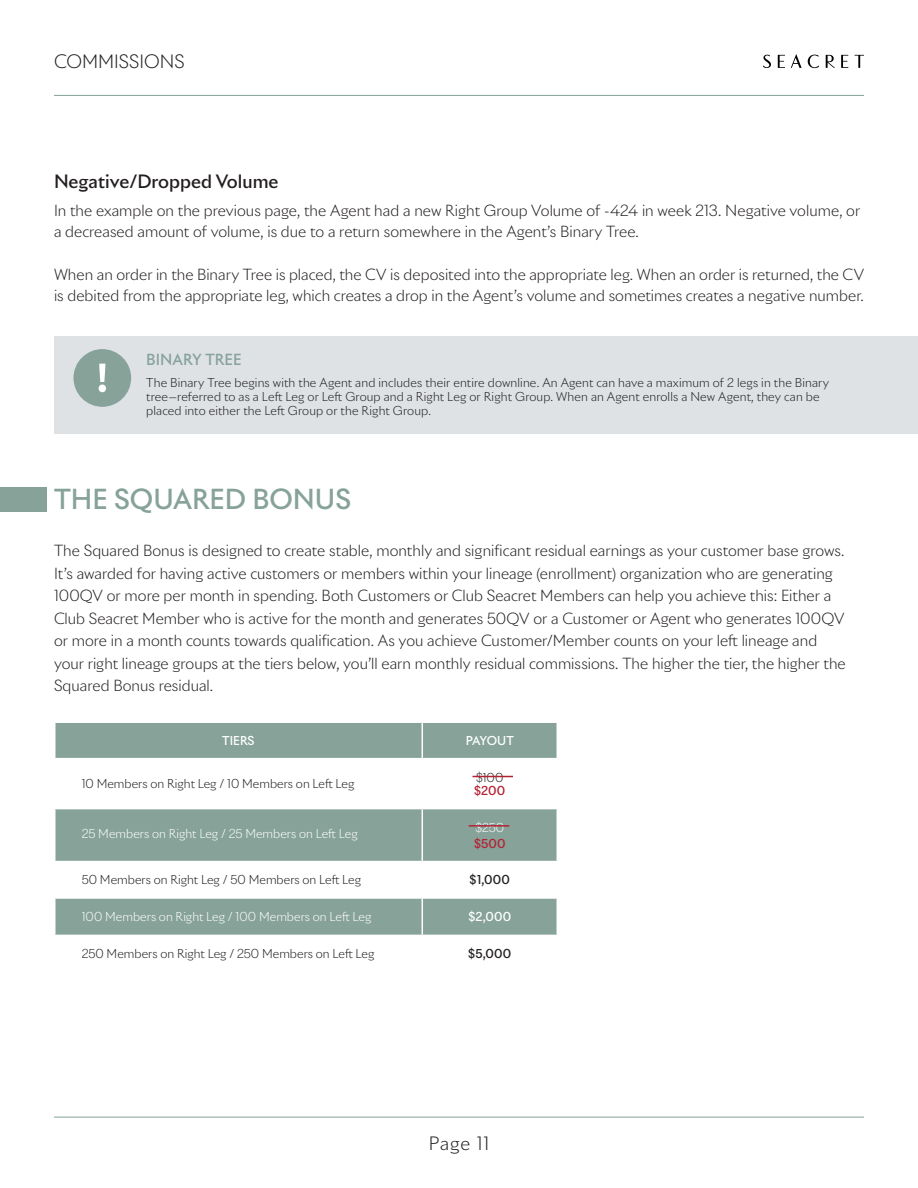
<style>
.page{position:relative;width:918px;height:1188px;background:#fff}
.page>*{position:absolute;margin:0;border:0;box-sizing:border-box;transform-origin:0 0}
.Comp_Sub_head{font:500 27px "Riviera Nights";color:#86a299}
.t1{font:500 18px "Riviera Nights";color:#231f20}
.t2{font:300 18px "Riviera Nights";letter-spacing:.045em;color:#231f20}
.t3{font:300 15px/22.5px "Riviera Nights";letter-spacing:.005em;color:#231f20}
.t4{font:500 15px "Riviera Nights";letter-spacing:.005em;color:#86a299}
.Term_Definition{font:300 12px/14.4px "Riviera Nights";letter-spacing:.01em;color:#231f20}
.Term_Definition-2{font:300 12px "Riviera Nights";color:#fff}
.Term_Definition-3{font:500 12px "Riviera Nights";color:#fff}
.Term_Definition-4{font:500 12px "Riviera Nights";letter-spacing:.01em;color:#231f20}
.Term_Definition-5{font:500 12px "Riviera Nights";letter-spacing:.005em;color:#b32133}
</style>
<div class="page">
<hr style="left:54px;top:95px;width:810px;height:1px;background:#86a299">
<hr style="left:54px;top:1117px;width:810px;height:1px;background:#86a299">
<svg style="left:791px;top:54px;width:11px;height:14px"></svg>
<svg style="left:778px;top:55px;width:7px;height:13px"></svg>
<svg style="left:808px;top:55px;width:11px;height:13px"></svg>
<svg style="left:855px;top:55px;width:9px;height:13px"></svg>
<svg style="left:763px;top:55px;width:8px;height:13px"></svg>
<svg style="left:826px;top:55px;width:9px;height:13px"></svg>
<svg style="left:841px;top:55px;width:7px;height:13px"></svg>
<div style="left:54px;top:336px;width:864px;height:98px;background:#dee2e5"></div>
<div style="left:73px;top:349px;width:58px;height:58px;background:#86a299;border-radius:50%"></div>
<svg style="left:99px;top:364px;width:7px;height:28px"></svg>
<div style="left:0;top:488px;width:46px;height:24px;background:#86a299"></div>
<div style="left:56px;top:723px;width:501px;height:35px;background:#86a299"></div>
<svg style="left:56px;top:809px;width:501px;height:126px;fill:#86a299"></svg>
<hr style="left:54px;top:861px;width:368px;height:1px;background:#fff">
<hr style="left:422px;top:861px;width:136px;height:1px;background:#fff">
<hr style="left:54px;top:897px;width:368px;height:2px;background:#fff">
<hr style="left:422px;top:897px;width:136px;height:2px;background:#fff">
<hr style="left:422px;top:723px;width:1px;height:35px;background:#fff">
<hr style="left:422px;top:809px;width:1px;height:52px;background:#fff">
<hr style="left:422px;top:862px;width:1px;height:35px;background:#fff">
<hr style="left:422px;top:899px;width:1px;height:36px;background:#fff">
<hr style="left:472px;top:776px;width:41px;height:1px;background:#b32133">
<hr style="left:469px;top:825px;width:40px;height:2px;background:#b32133">
<p class="t2" style="left:54px;top:50px;width:26px">Commissions</p>
<p class="t1" style="left:54px;top:169px;width:226px">Negative/Dropped Volume</p>
<p class="t3" style="left:54px;top:199px;width:808px;line-height:21.3px">In the example on the previous page, the Agent had a new Right Group Volume of -424 in week 213. Negative volume, or a decreased amount of volume, is due to a return somewhere in the Agent’s Binary Tree.</p>
<p class="t3" style="left:54px;top:263px;width:812px;line-height:21.3px">When an order in the Binary Tree is placed, the CV is deposited into the appropriate leg. When an order is returned, the CV is debited from the appropriate leg, which creates a drop in the Agent’s volume and sometimes creates a negative number.</p>
<p class="t4" style="left:146px;top:350px;width:97px">BINARY TREE</p>
<p class="Term_Definition" style="left:146px;top:375px;width:684px">The Binary Tree begins with the Agent and includes their entire downline. An Agent can have a maximum of 2 legs in the Binary tree—referred to as a Left Leg or Left Group and a Right Leg or Right Group. When an Agent enrolls a New Agent, they can be placed into either the Left Group or the Right Group.</p>
<p class="Comp_Sub_head" style="left:54px;top:482px;width:299px">THE SQUARED BONUS</p>
<p class="t3" style="left:54px;top:539px;width:793px">The Squared Bonus is designed to create stable, monthly and significant residual earnings as your customer base grows.<br>It’s awarded for having active customers or members within your lineage (enrollment) organization who are generating 100QV or more per month in spending. Both Customers or Club Seacret Members can help you achieve this: Either a Club Seacret Member who is active for the month and generates 50QV or a Customer or Agent who generates 100QV or more in a month counts towards qualification. As you achieve Customer/Member counts on your left lineage and your right lineage groups at the tiers below, you’ll earn monthly residual commissions. The higher the tier, the higher the Squared Bonus residual.</p>
<p class="Term_Definition-3" style="left:222px;top:733px;width:34px">TIERS</p>
<p class="Term_Definition-3" style="left:466px;top:733px;width:50px">PAYOUT</p>
<p class="Term_Definition" style="left:82px;top:776px;width:274px">10 Members on Right Leg / 10 Members on Left Leg</p>
<p class="Term_Definition" style="left:476px;top:770px;width:29px">$100</p>
<p class="Term_Definition-5" style="left:474px;top:783px;width:33px">$200</p>
<p class="Term_Definition-2" style="left:82px;top:826px;width:277px">25 Members on Right Leg / 25 Members on Left Leg</p>
<p class="Term_Definition-2" style="left:475px;top:819px;width:30px">$250</p>
<p class="Term_Definition-5" style="left:474px;top:836px;width:33px">$500</p>
<p class="Term_Definition" style="left:82px;top:873px;width:281px">50 Members on Right Leg / 50 Members on Left Leg</p>
<p class="Term_Definition-4" style="left:470px;top:872px;width:42px">$1,000</p>
<p class="Term_Definition-2" style="left:82px;top:909px;width:291px">100 Members on Right Leg / 100 Members on Left Leg</p>
<p class="Term_Definition-3" style="left:468px;top:909px;width:44px">$2,000</p>
<p class="Term_Definition" style="left:82px;top:946px;width:294px">250 Members on Right Leg / 250 Members on Left Leg</p>
<p class="Term_Definition-4" style="left:468px;top:946px;width:44px">$5,000</p>
<p class="t2" style="left:429px;top:1132px;width:62px">Page 11</p>
</div>
